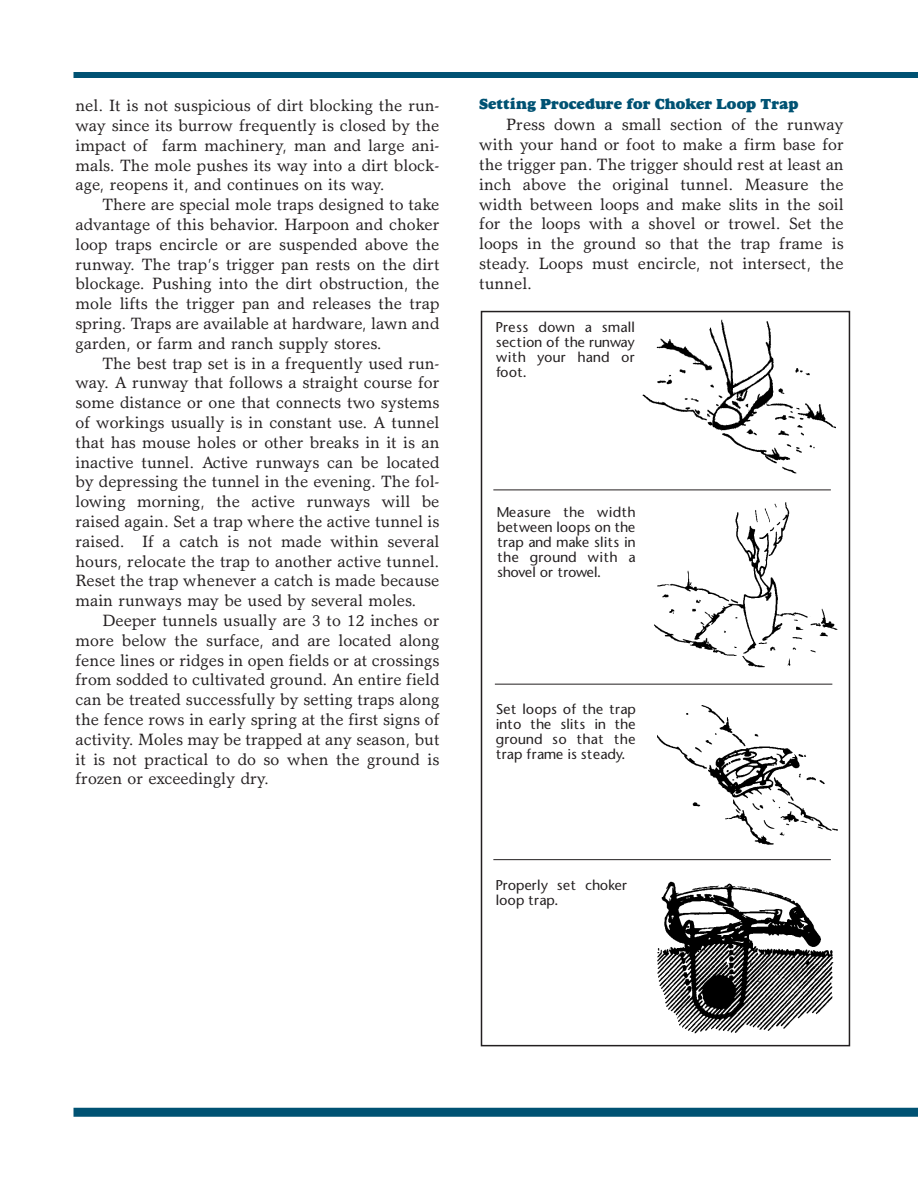
<style>
.page{position:relative;width:918px;height:1188px;background:#fff}
.page>*{position:absolute;margin:0;border:0;box-sizing:border-box;transform-origin:0 0}
.t1{font:16.5px/19.8px "Garth Graphic";color:#231f20;text-align:justify}
.t2{font:15px "Goudy Heavyface DTC";color:#005273}
.t3{font:500 13.5px/15px "Stone Sans";color:#231f20;text-align:justify}
</style>
<div class="page">
<div style="left:481px;top:311px;width:369px;height:735px;border:2px solid #231f20"></div>
<img style="left:642px;top:319px;width:194px;height:155px">
<img style="left:654px;top:502px;width:184px;height:166px">
<img style="left:658px;top:705px;width:179px;height:140px">
<img style="left:657px;top:881px;width:177px;height:153px">
<div style="left:74px;top:72px;width:844px;height:6px;background:#005273"></div>
<div style="left:74px;top:1108px;width:844px;height:9px;background:#005273"></div>
<hr style="left:493px;top:490px;width:338px;height:1px;background:#231f20">
<hr style="left:495px;top:684px;width:337px;height:1px;background:#231f20">
<hr style="left:493px;top:859px;width:338px;height:1px;background:#231f20">
<p class="t1" style="left:76px;top:97px;width:365px">nel. It is not suspicious of dirt blocking the run&shy;way since its burrow frequently is closed by the impact of farm machinery, man and large ani&shy;mals. The mole pushes its way into a dirt block&shy;age, reopens it, and continues on its way.</p>
<p class="t1" style="left:76px;top:196px;width:365px;text-indent:27px">There are special mole traps designed to take advantage of this behavior. Harpoon and choker loop traps encircle or are suspended above the runway. The trap’s trigger pan rests on the dirt blockage. Pushing into the dirt obstruction, the mole lifts the trigger pan and releases the trap spring. Traps are available at hardware, lawn and garden, or farm and ranch supply stores.</p>
<p class="t1" style="left:76px;top:355px;width:366px;text-indent:27px">The best trap set is in a frequently used run&shy;way. A runway that follows a straight course for some distance or one that connects two systems of workings usually is in constant use. A tunnel that has mouse holes or other breaks in it is an inactive tunnel. Active runways can be located by depressing the tunnel in the evening. The fol&shy;lowing morning, the active runways will be raised again. Set a trap where the active tunnel is raised. If a catch is not made within several hours, relocate the trap to another active tunnel.<br>Reset the trap whenever a catch is made because main runways may be used by several moles.</p>
<p class="t1" style="left:76px;top:612px;width:365px;text-indent:27px">Deeper tunnels usually are 3 to 12 inches or more below the surface, and are located along fence lines or ridges in open fields or at crossings from sodded to cultivated ground. An entire field can be treated successfully by setting traps along the fence rows in early spring at the first signs of activity. Moles may be trapped at any season, but it is not practical to do so when the ground is frozen or exceedingly dry.</p>
<p class="t2" style="left:479px;top:95px;width:321px">Setting Procedure for Choker Loop Trap</p>
<p class="t1" style="left:479px;top:117px;width:366px;text-indent:27px">Press down a small section of the runway with your hand or foot to make a firm base for the trigger pan. The trigger should rest at least an inch above the original tunnel. Measure the width between loops and make slits in the soil for the loops with a shovel or trowel. Set the loops in the ground so that the trap frame is steady. Loops must encircle, not intersect, the tunnel.</p>
<p class="t3" style="left:496px;top:320px;width:141px">Press down a small section of the runway with your hand or foot.</p>
<p class="t3" style="left:497px;top:505px;width:140px">Measure the width between loops on the trap and make slits in the ground with a shovel or trowel.</p>
<p class="t3" style="left:496px;top:702px;width:142px">Set loops of the trap into the slits in the ground so that the trap frame is steady.</p>
<p class="t3" style="left:496px;top:878px;width:133px">Properly set choker loop trap.</p>
</div>
